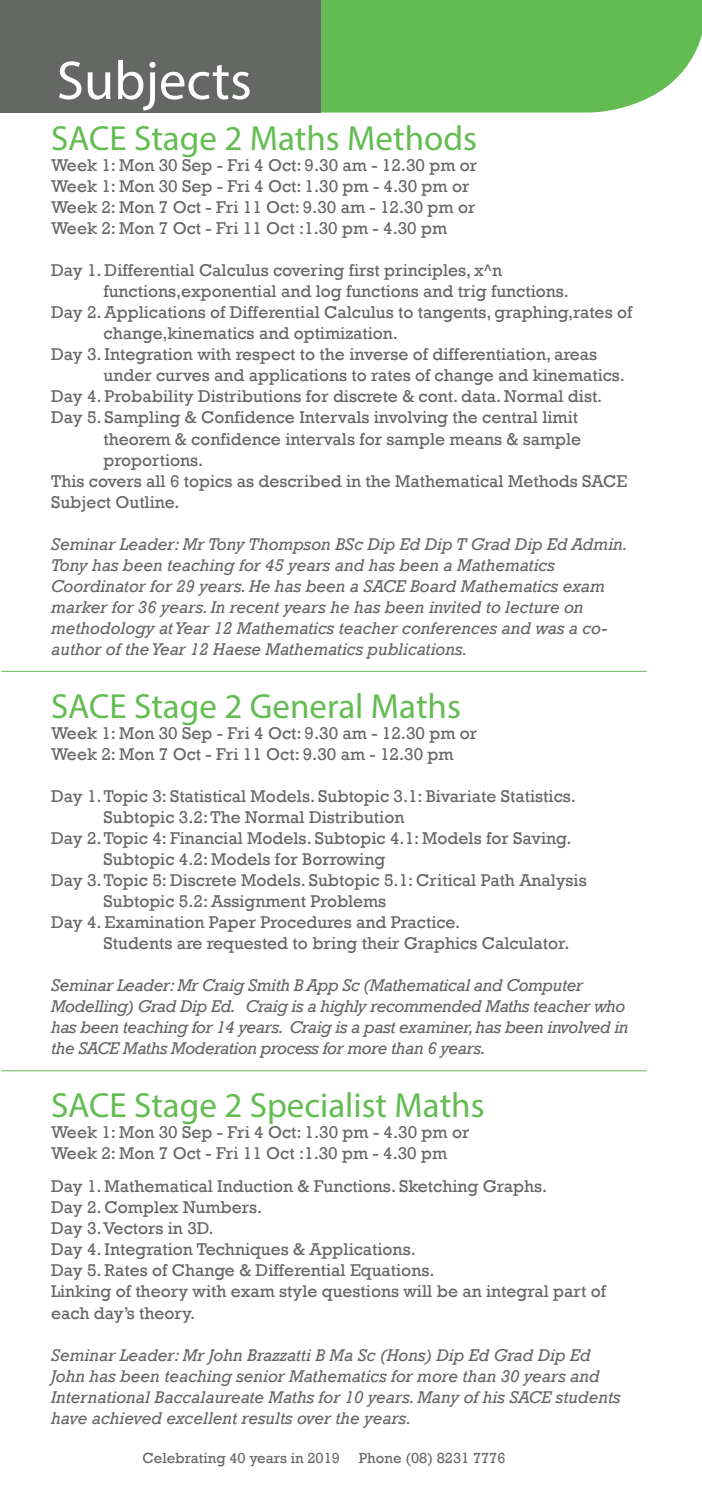
<style>
.page{position:relative;width:702px;height:1489px;background:#fff}
.page>*{position:absolute;margin:0;border:0;box-sizing:border-box;transform-origin:0 0}
.t1{font:55px "Myriad Pro";color:#fff}
.t2{font:35px "Myriad Pro";color:#63bc52}
.t3{font:17.5px/21px "Rockwell";color:#656765}
.t4{font:italic 17.5px/21px "Rockwell";color:#656765}
.t5{font:italic 17.5px/21px "Rockwell";letter-spacing:-.02em;color:#656765}
.t6{font:15px "Rockwell";color:#656765}
</style>
<div class="page">
<div style="left:320px;top:0;width:382px;height:112px;background:#63bc52"></div>
<div style="left:0;top:0;width:320px;height:112px;background:#656765"></div>
<hr style="left:1px;top:670px;width:645px;height:1px;background:#63bc52">
<hr style="left:1px;top:1070px;width:645px;height:1px;background:#63bc52">
<p class="t1" style="left:57px;top:47px;width:196px">Subjects</p>
<p class="t2" style="left:51px;top:117px;width:427px">SACE Stage 2 Maths Methods</p>
<p class="t3" style="left:51px;top:155px;width:427px">Week 1: Mon 30 Sep - Fri 4 Oct: 9.30 am - 12.30 pm or</p>
<p class="t3" style="left:51px;top:176px;width:420px">Week 1: Mon 30 Sep - Fri 4 Oct: 1.30 pm - 4.30 pm or</p>
<p class="t3" style="left:51px;top:197px;width:426px">Week 2: Mon 7 Oct - Fri 11 Oct: 9.30 am - 12.30 pm or</p>
<p class="t3" style="left:51px;top:218px;width:397px">Week 2: Mon 7 Oct - Fri 11 Oct :1.30 pm - 4.30 pm</p>
<p class="t3" style="left:104px;top:260px;width:467px;text-indent:-52px">Day 1. Differential Calculus covering first principles, x^n functions,exponential and log functions and trig functions.</p>
<p class="t3" style="left:51px;top:302px;width:582px">Day 2. Applications of Differential Calculus to tangents, graphing,rates of</p>
<p class="t3" style="left:51px;top:323px;width:547px;text-indent:52px">change,kinematics and optimization.<br>Day 3. Integration with respect to the inverse of differentiation, areas</p>
<p class="t3" style="left:51px;top:365px;width:575px;text-indent:52px">under curves and applications to rates of change and kinematics.<br>Day 4. Probability Distributions for discrete &amp; cont. data. Normal dist.<br>Day 5. Sampling &amp; Confidence Intervals involving the central limit</p>
<p class="t3" style="left:104px;top:428px;width:479px">theorem &amp; confidence intervals for sample means &amp; sample</p>
<p class="t3" style="left:51px;top:449px;width:578px;text-indent:52px">proportions.<br>This covers all 6 topics as described in the Mathematical Methods SACE<br>Subject Outline.</p>
<p class="t4" style="left:51px;top:533px;width:578px">Seminar Leader: Mr Tony Thompson BSc Dip Ed Dip T Grad Dip Ed Admin.<br>Tony has been teaching for 45 years and has been a Mathematics Coordinator for 29 years. He has been a SACE Board Mathematics exam marker for 36 years. In recent years he has been invited to lecture on methodology at Year 12 Mathematics teacher conferences and was a co&shy;author of the Year 12 Haese Mathematics publications.</p>
<p class="t2" style="left:51px;top:684px;width:411px">SACE Stage 2 General Maths</p>
<p class="t3" style="left:51px;top:722px;width:427px">Week 1: Mon 30 Sep - Fri 4 Oct: 9.30 am - 12.30 pm or<br>Week 2: Mon 7 Oct - Fri 11 Oct: 9.30 am - 12.30 pm</p>
<p class="t3" style="left:51px;top:785px;width:526px">Day 1. Topic 3: Statistical Models. Subtopic 3.1: Bivariate Statistics.</p>
<p class="t3" style="left:104px;top:806px;width:302px">Subtopic 3.2: The Normal Distribution</p>
<p class="t3" style="left:51px;top:827px;width:522px">Day 2. Topic 4: Financial Models. Subtopic 4.1: Models for Saving.</p>
<p class="t3" style="left:104px;top:848px;width:283px">Subtopic 4.2: Models for Borrowing</p>
<p class="t3" style="left:51px;top:869px;width:537px">Day 3. Topic 5: Discrete Models. Subtopic 5.1: Critical Path Analysis</p>
<p class="t3" style="left:104px;top:890px;width:284px">Subtopic 5.2: Assignment Problems</p>
<p class="t3" style="left:51px;top:911px;width:411px">Day 4. Examination Paper Procedures and Practice.</p>
<p class="t3" style="left:104px;top:932px;width:467px">Students are requested to bring their Graphics Calculator.</p>
<p class="t5" style="left:51px;top:974px;width:579px">Seminar Leader: Mr Craig Smith B App Sc (Mathematical and Computer Modelling) Grad Dip Ed. Craig is a highly recommended Maths teacher who has been teaching for 14 years. Craig is a past examiner, has been involved in the SACE Maths Moderation process for more than 6 years.</p>
<p class="t2" style="left:51px;top:1083px;width:435px">SACE Stage 2 Specialist Maths</p>
<p class="t3" style="left:51px;top:1122px;width:420px">Week 1: Mon 30 Sep - Fri 4 Oct: 1.30 pm - 4.30 pm or</p>
<p class="t3" style="left:51px;top:1143px;width:397px">Week 2: Mon 7 Oct - Fri 11 Oct :1.30 pm - 4.30 pm</p>
<p class="t3" style="left:51px;top:1176px;width:497px">Day 1. Mathematical Induction &amp; Functions. Sketching Graphs.</p>
<p class="t3" style="left:51px;top:1197px;width:385px">Day 2. Complex Numbers.<br>Day 3. Vectors in 3D.<br>Day 4. Integration Techniques &amp; Applications.<br>Day 5. Rates of Change &amp; Differential Equations.</p>
<p class="t3" style="left:51px;top:1281px;width:556px">Linking of theory with exam style questions will be an integral part of each day’s theory.</p>
<p class="t4" style="left:51px;top:1344px;width:571px">Seminar Leader: Mr John Brazzatti B Ma Sc (Hons) Dip Ed Grad Dip Ed John has been teaching senior Mathematics for more than 30 years and International Baccalaureate Maths for 10 years. Many of his SACE students have achieved excellent results over the years.</p>
<p class="t6" style="left:142px;top:1449px;width:364px">Celebrating 40 years in 2019 Phone (08) 8231 7776</p>
</div>
